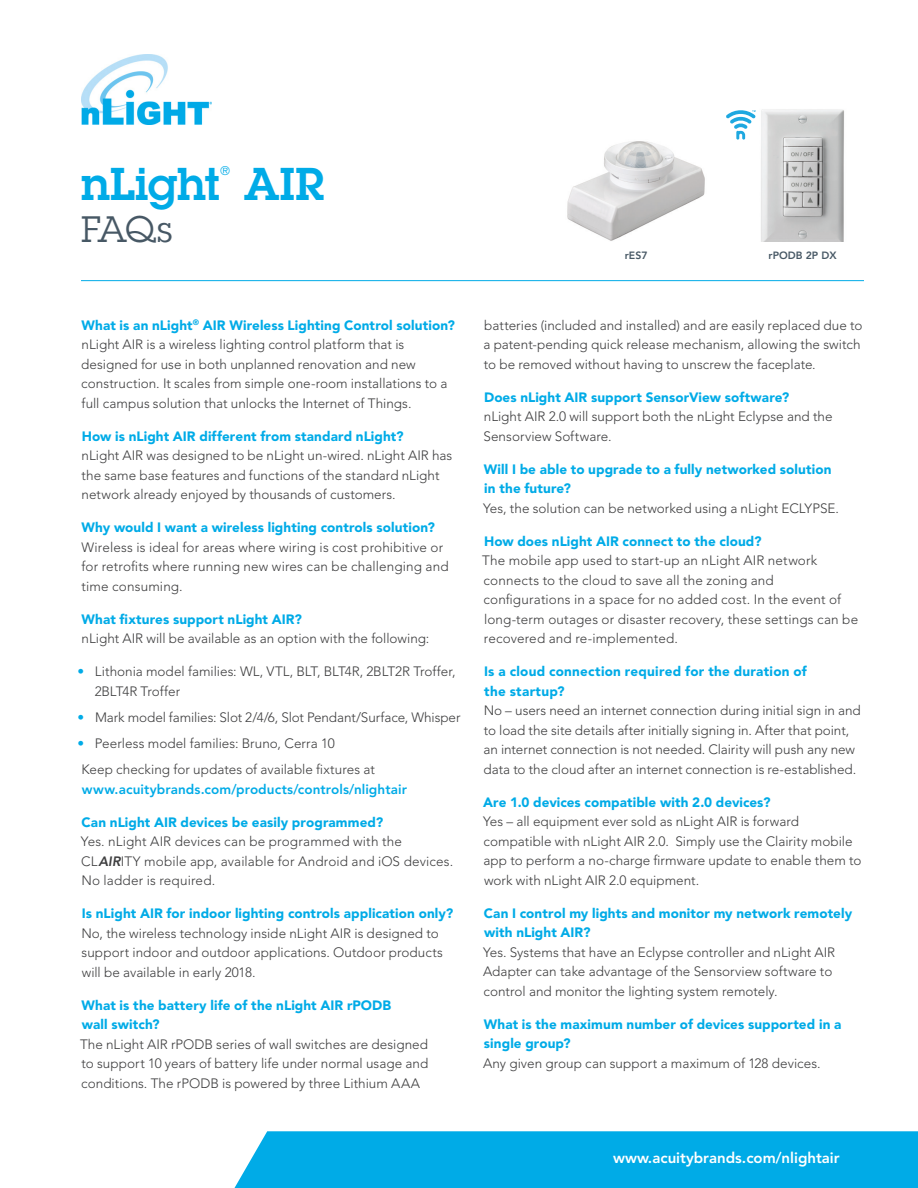
<style>
.page{position:relative;width:918px;height:1188px;background:#fff}
.page>*{position:absolute;margin:0;border:0;box-sizing:border-box;transform-origin:0 0}
.t1{font:600 45px "Lubalin Graph Std";color:#00abe7}
.t2{font:36px "Lubalin Graph Std";color:#475865}
.Footer_Copy{font:800 15px "Avenir LT Std";color:#fff}
.t3{font:300 13.5px/19.5px "Avenir LT Std";color:#3e3e3f}
.t4{font:900 13.5px/19.5px "Avenir LT Std";letter-spacing:.005em;color:#00abe7}
.t5{font:800 13.5px/19.5px "Avenir LT Std";letter-spacing:.005em;color:#00abe7}
.t6{font:600 12.3px "Lubalin Graph Std";color:#00abe7}
.t7{font:800 10.5px "Avenir LT Std";color:#475865}
.s1{font-weight:900;color:#00abe7}
.s2{color:#00abe7}
.s3{font-weight:300;color:#3e3e3f}
.s4{font-weight:800;font-style:italic}
</style>
<div class="page">
<hr style="left:81px;top:280px;width:783px;height:1px;background:#00abe7">
<img style="left:567px;top:141px;width:138px;height:100px">
<div style="left:234px;top:1131px;width:684px;height:57px;background:#00abe7"></div>
<img style="left:761px;top:109px;width:83px;height:133px">
<svg style="left:726px;top:110px;width:30px;height:30px"></svg>
<img style="left:81px;top:54px;width:130px;height:71px">
<p class="t1" style="left:81px;top:154px;width:141px">nLight</p>
<p class="t6" style="left:220px;top:162px;width:12px">®</p>
<p class="t1" style="left:244px;top:154px;width:82px">AIR</p>
<p class="t2" style="left:81px;top:207px;width:93px">FAQs</p>
<p class="t7" style="left:625px;top:249px;width:24px">rES7</p>
<p class="t7" style="left:769px;top:249px;width:70px">rPODB 2P DX</p>
<p class="t3" style="left:81px;top:315px;width:375px"><span class="s1">What is an nLight</span><sup>®</sup> <span class="s1">AIR Wireless Lighting Control solution? </span>nLight AIR is a wireless lighting control platform that is designed for use in both unplanned renovation and new construction. It scales from simple one-room installations to a full campus solution that unlocks the Internet of Things.</p>
<p class="t3" style="left:82px;top:426px;width:372px"><span class="s1">How is nLight AIR different from standard nLight?<br></span>nLight AIR was designed to be nLight un-wired. nLight AIR has the same base features and functions of the standard nLight network already enjoyed by thousands of customers.</p>
<p class="t3" style="left:81px;top:518px;width:369px"><span class="s1">Why would I want a wireless lighting controls solution?<br></span>Wireless is ideal for areas where wiring is cost prohibitive or for retrofits where running new wires can be challenging and time consuming.</p>
<p class="t3" style="left:82px;top:609px;width:349px"><span class="s1">What fixtures support nLight AIR?<br></span>nLight AIR will be available as an option with the following:</p>
<p class="t3" style="left:95px;top:662px;width:362px;text-indent:-17px"><span class="s2">•</span> Lithonia model families: WL, VTL, BLT, BLT4R, 2BLT2R Troffer,<br>2BLT4R Troffer</p>
<p class="t3" style="left:77px;top:707px;width:385px"><span class="s2">•</span> Mark model families: Slot 2/4/6, Slot Pendant/Surface, Whisper</p>
<p class="t3" style="left:77px;top:734px;width:259px"><span class="s2">•</span> Peerless model families: Bruno, Cerra 10</p>
<p class="t5" style="left:81px;top:760px;width:327px"><span class="s3">Keep checking for updates of available fixtures at </span>www.acuitybrands.com/products/controls/nlightair</p>
<p class="t3" style="left:81px;top:812px;width:374px"><span class="s1">Can nLight AIR devices be easily programmed?<br></span>Yes. nLight AIR devices can be programmed with the CL<span class="s4">AIR</span>ITY mobile app, available for Android and iOS devices.<br>No ladder is required.</p>
<p class="t3" style="left:81px;top:904px;width:373px"><span class="s1">Is nLight AIR for indoor lighting controls application only?<br></span>No, the wireless technology inside nLight AIR is designed to support indoor and outdoor applications. Outdoor products will be available in early 2018.</p>
<p class="t3" style="left:80px;top:995px;width:350px"><span class="s1">What is the battery life of the nLight AIR rPODB<br>wall switch?<br></span>The nLight AIR rPODB series of wall switches are designed to support 10 years of battery life under normal usage and conditions. The rPODB is powered by three Lithium AAA</p>
<p class="t3" style="left:483px;top:315px;width:381px">batteries (included and installed) and are easily replaced due to a patent-pending quick release mechanism, allowing the switch to be removed without having to unscrew the faceplate.</p>
<p class="t3" style="left:484px;top:387px;width:351px"><span class="s1">Does nLight AIR support SensorView software?<br></span>nLight AIR 2.0 will support both the nLight Eclypse and the<br>Sensorview Software.</p>
<p class="t4" style="left:483px;top:459px;width:357px">Will I be able to upgrade to a fully networked solution in the future?<br><span class="s3">Yes, the solution can be networked using a nLight ECLYPSE.</span></p>
<p class="t3" style="left:482px;top:531px;width:377px"><span class="s1">How does nLight AIR connect to the cloud?<br></span>The mobile app used to start-up an nLight AIR network connects to the cloud to save all the zoning and configurations in a space for no added cost. In the event of long-term outages or disaster recovery, these settings can be recovered and re-implemented.</p>
<p class="t3" style="left:483px;top:662px;width:379px"><span class="s1">Is a cloud connection required for the duration of<br>the startup?<br></span>No – users need an internet connection during initial sign in and to load the site details after initially signing in. After that point, an internet connection is not needed. Clairity will push any new data to the cloud after an internet connection is re-established.</p>
<p class="t3" style="left:483px;top:792px;width:380px"><span class="s1">Are 1.0 devices compatible with 2.0 devices?<br></span>Yes – all equipment ever sold as nLight AIR is forward compatible with nLight AIR 2.0. Simply use the Clairity mobile app to perform a no-charge firmware update to enable them to work with nLight AIR 2.0 equipment.</p>
<p class="t3" style="left:483px;top:903px;width:371px"><span class="s1">Can I control my lights and monitor my network remotely with nLight AIR?<br></span>Yes. Systems that have an Eclypse controller and nLight AIR Adapter can take advantage of the Sensorview software to control and monitor the lighting system remotely.</p>
<p class="t4" style="left:483px;top:1014px;width:360px">What is the maximum number of devices supported in a single group?<br><span class="s3">Any given group can support a maximum of 128 devices.</span></p>
<p class="Footer_Copy" style="left:613px;top:1149px;width:228px">www.acuitybrands.com/nlightair</p>
</div>
